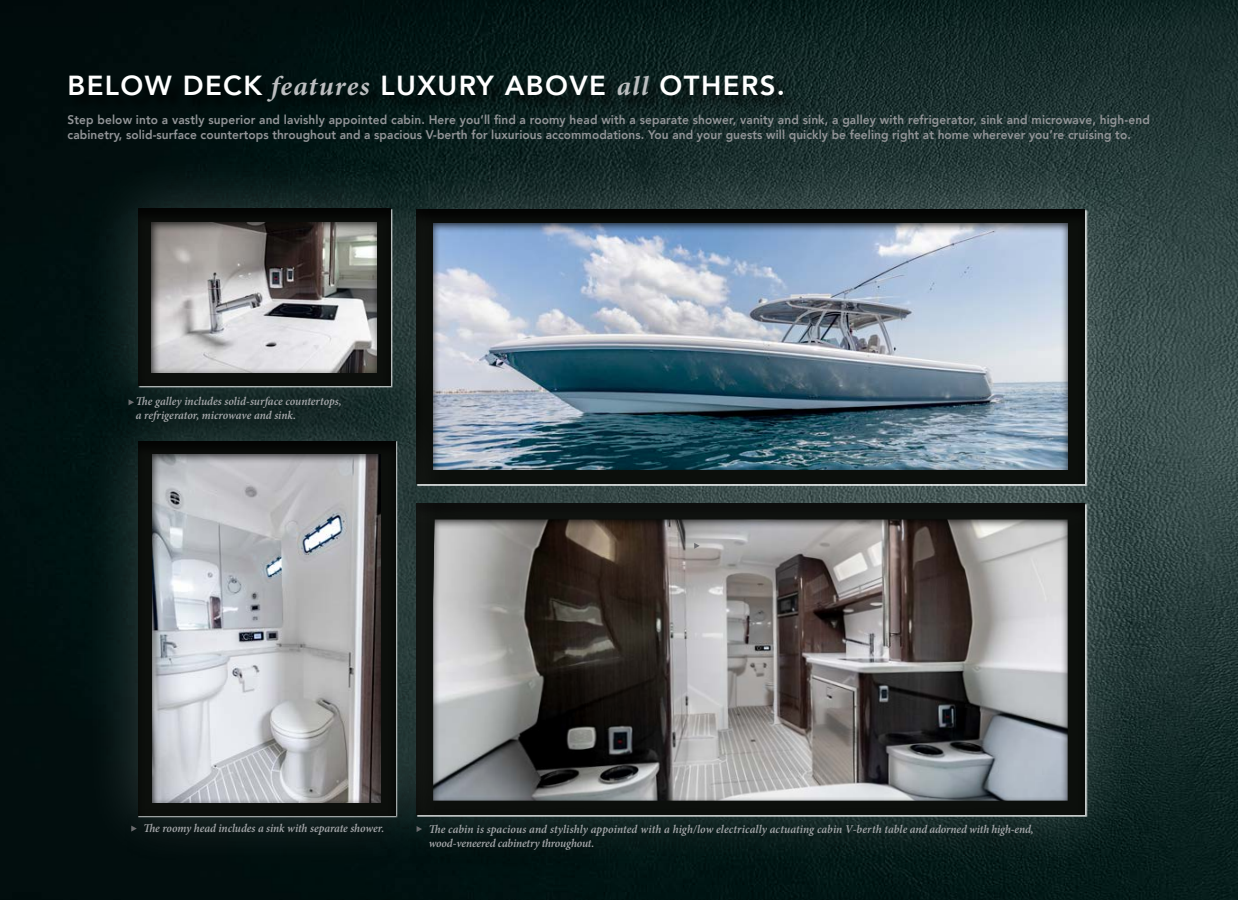
<style>
.page{position:relative;width:1238px;height:900px;background:#fff}
.page>*{position:absolute;margin:0;border:0;box-sizing:border-box;transform-origin:0 0}
.t1{font:800 27.5px "Avenir";letter-spacing:.05em;color:#fff}
.t2{font:800 12.5px/15px "Avenir";letter-spacing:.005em;color:#939598;scale:.95 1}
.t3{font:italic 600 11.88px/13.8px "Minion Pro";color:#a7a9ac;scale:.95 1}
.s1{font-family:"Minion Pro";font-weight:700;font-style:italic;color:#bcbec0}
</style>
<div class="page">
<img style="left:0;top:0;width:1238px;height:900px">
<div style="left:359px;top:445px;width:784px;height:428px;background:#fff;opacity:.2"></div>
<div style="left:415px;top:501px;width:672px;height:315px;background:#0c0f0c"></div>
<div style="left:72px;top:77px;width:726px;height:40px;background:#000;opacity:.75"></div>
<div style="left:359px;top:152px;width:783px;height:390px;background:#fff;opacity:.2"></div>
<div style="left:415px;top:208px;width:671px;height:277px;background:#0c0f0c"></div>
<div style="left:432px;top:222px;width:637px;height:249px;background:#000;opacity:.75"></div>
<div style="left:80px;top:151px;width:368px;height:293px;background:#fff;opacity:.2"></div>
<div style="left:138px;top:207px;width:254px;height:179px;background:#0a0d0a"></div>
<div style="left:151px;top:220px;width:227px;height:153px;background:#000;opacity:.75"></div>
<div style="left:113px;top:379px;width:250px;height:72px;background:#000;opacity:.75"></div>
<div style="left:432px;top:517px;width:637px;height:284px;background:#000;opacity:.75"></div>
<div style="left:80px;top:383px;width:373px;height:490px;background:#fff;opacity:.2"></div>
<div style="left:138px;top:440px;width:259px;height:376px;background:#0b0e0b"></div>
<div style="left:151px;top:453px;width:231px;height:351px;background:#000;opacity:.75"></div>
<div style="left:122px;top:806px;width:283px;height:57px;background:#000;opacity:.75"></div>
<div style="left:406px;top:806px;width:649px;height:72px;background:#000;opacity:.75"></div>
<svg style="left:694px;top:543px;width:5px;height:6px"></svg>
<svg style="left:128px;top:399px;width:6px;height:6px"></svg>
<h1 class="t1" style="left:68px;top:64px;width:719px">BELOW DECK <span class="s1">features</span> LUXURY ABOVE <span class="s1">all</span> OTHERS.</h1>
<p class="t2" style="left:68px;top:112px;width:1140px">Step below into a vastly superior and lavishly appointed cabin. Here you’ll find a roomy head with a separate shower, vanity and sink, a galley with refrigerator, sink and microwave, high-end cabinetry, solid-surface countertops throughout and a spacious V-berth for luxurious accommodations. You and your guests will quickly be feeling right at home wherever you’re cruising to.</p>
<p class="t3" style="left:136px;top:395px;width:218px">The galley includes solid-surface countertops, a refrigerator, microwave and sink.</p>
<p class="t3" style="left:143px;top:822px;width:255px">The roomy head includes a sink with separate shower.</p>
<p class="t3" style="left:429px;top:822px;width:638px">The cabin is spacious and stylishly appointed with a high/low electrically actuating cabin V-berth table and adorned with high-end, wood-veneered cabinetry throughout.</p>
</div>
